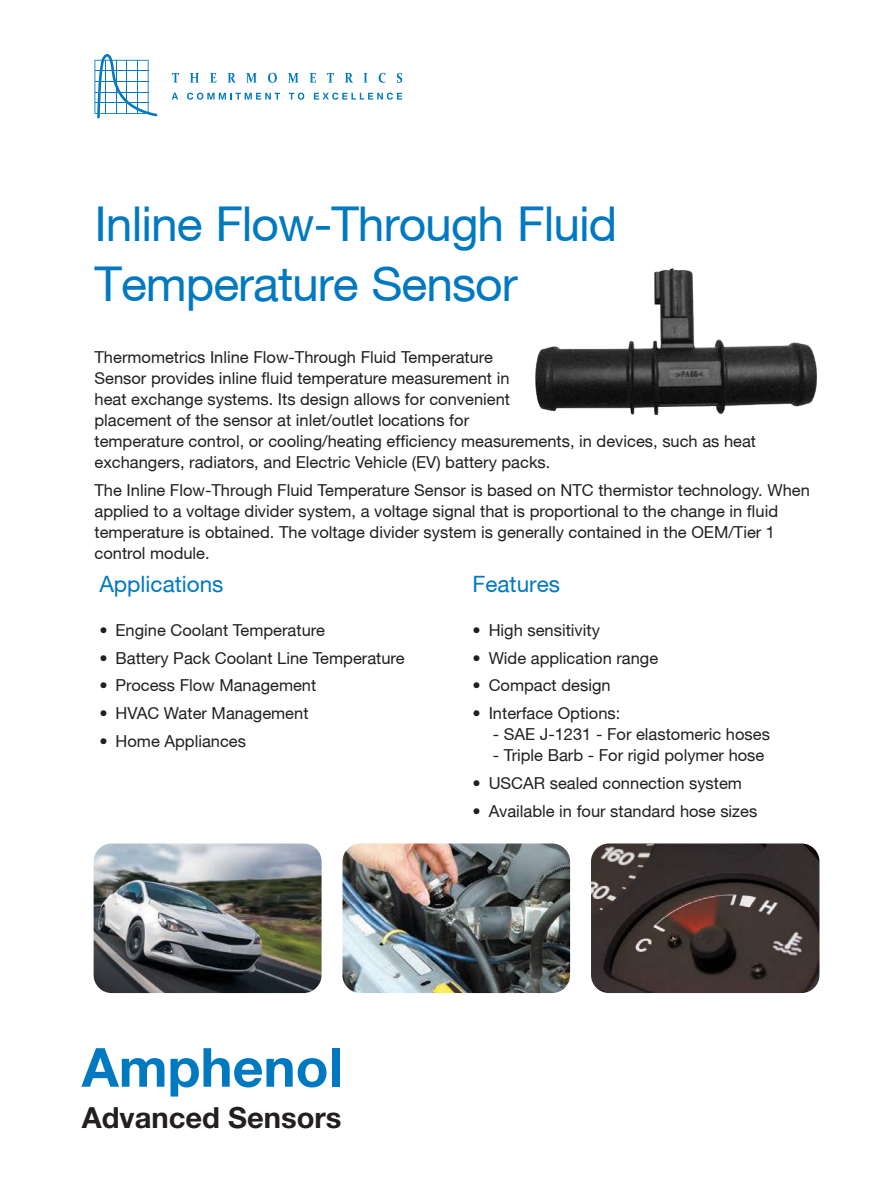
<style>
.page{position:relative;width:891px;height:1188px;background:#fff}
.page>*{position:absolute;margin:0;border:0;box-sizing:border-box;transform-origin:0 0}
.t1{font:700 54px "Helvetica Neue LT Std";color:#0079c1}
.t2{font:48px/60px "Helvetica Neue";letter-spacing:-.02em;color:#0079c1}
.t3{font:700 29.1px "Helvetica Neue LT Std";color:#231f20}
.t4{font:22.5px "Helvetica Neue";color:#0079c1}
.t5{font:16.5px/21px "Helvetica Neue";color:#221f1f}
</style>
<div class="page">
<img style="left:94px;top:843px;width:228px;height:150px">
<svg style="left:94px;top:54px;width:63px;height:64px"></svg>
<svg style="left:172px;top:73px;width:7px;height:10px"></svg>
<svg style="left:190px;top:73px;width:9px;height:10px"></svg>
<svg style="left:210px;top:73px;width:6px;height:10px"></svg>
<svg style="left:228px;top:73px;width:8px;height:10px"></svg>
<svg style="left:246px;top:73px;width:11px;height:10px"></svg>
<svg style="left:268px;top:73px;width:9px;height:10px"></svg>
<svg style="left:288px;top:73px;width:10px;height:10px"></svg>
<svg style="left:310px;top:73px;width:6px;height:10px"></svg>
<svg style="left:327px;top:73px;width:7px;height:10px"></svg>
<svg style="left:345px;top:73px;width:8px;height:10px"></svg>
<svg style="left:364px;top:73px;width:3px;height:10px"></svg>
<svg style="left:379px;top:73px;width:7px;height:10px"></svg>
<svg style="left:397px;top:73px;width:5px;height:10px"></svg>
<svg style="left:172px;top:93px;width:6px;height:7px"></svg>
<svg style="left:187px;top:93px;width:93px;height:7px"></svg>
<svg style="left:289px;top:93px;width:15px;height:7px"></svg>
<svg style="left:314px;top:93px;width:88px;height:7px"></svg>
<img style="left:342px;top:843px;width:228px;height:150px">
<img style="left:591px;top:843px;width:228px;height:150px">
<img style="left:536px;top:269px;width:280px;height:146px">
<h2 class="t2" style="left:94px;top:199px;width:524px">Inline Flow-Through Fluid<br>Temperature Sensor</h2>
<p class="t5" style="left:94px;top:348px;width:663px">Thermometrics Inline Flow-Through Fluid Temperature<br>Sensor provides inline 昀氀uid temperature measurement in<br>heat exchange systems. Its design allows for convenient<br>placement of the sensor at inlet/outlet locations for<br>temperature control, or cooling/heating ef昀椀ciency measurements, in devices, such as heat exchangers, radiators, and Electric Vehicle (EV) battery packs.</p>
<p class="t5" style="left:94px;top:481px;width:717px">The Inline Flow-Through Fluid Temperature Sensor is based on NTC thermistor technology. When applied to a voltage divider system, a voltage signal that is proportional to the change in 昀氀uid temperature is obtained. The voltage divider system is generally contained in the OEM/Tier 1 control module.</p>
<h3 class="t4" style="left:99px;top:576px;width:126px">Applications</h3>
<p class="t5" style="left:99px;top:621px;width:227px">• Engine Coolant Temperature</p>
<p class="t5" style="left:99px;top:649px;width:307px">• Battery Pack Coolant Line Temperature</p>
<p class="t5" style="left:99px;top:676px;width:218px">• Process Flow Management</p>
<p class="t5" style="left:99px;top:704px;width:211px">• HVAC Water Management</p>
<p class="t5" style="left:99px;top:732px;width:148px">• Home Appliances</p>
<h3 class="t4" style="left:472px;top:576px;width:89px">Features</h3>
<p class="t5" style="left:472px;top:621px;width:129px">• High sensitivity</p>
<p class="t5" style="left:472px;top:649px;width:187px">• Wide application range</p>
<p class="t5" style="left:472px;top:676px;width:140px">• Compact design</p>
<p class="t5" style="left:472px;top:704px;width:149px">• Interface Options:</p>
<p class="t5" style="left:493px;top:725px;width:279px">- SAE J-1231 - For elastomeric hoses</p>
<p class="t5" style="left:493px;top:746px;width:273px">- Triple Barb - For rigid polymer hose</p>
<p class="t5" style="left:472px;top:774px;width:271px">• USCAR sealed connection system</p>
<p class="t5" style="left:472px;top:802px;width:286px">• Available in four standard hose sizes</p>
<h1 class="t1" style="left:82px;top:1047px;width:262px">Amphenol</h1>
<h3 class="t3" style="left:82px;top:1106px;width:261px">Advanced Sensors</h3>
</div>
